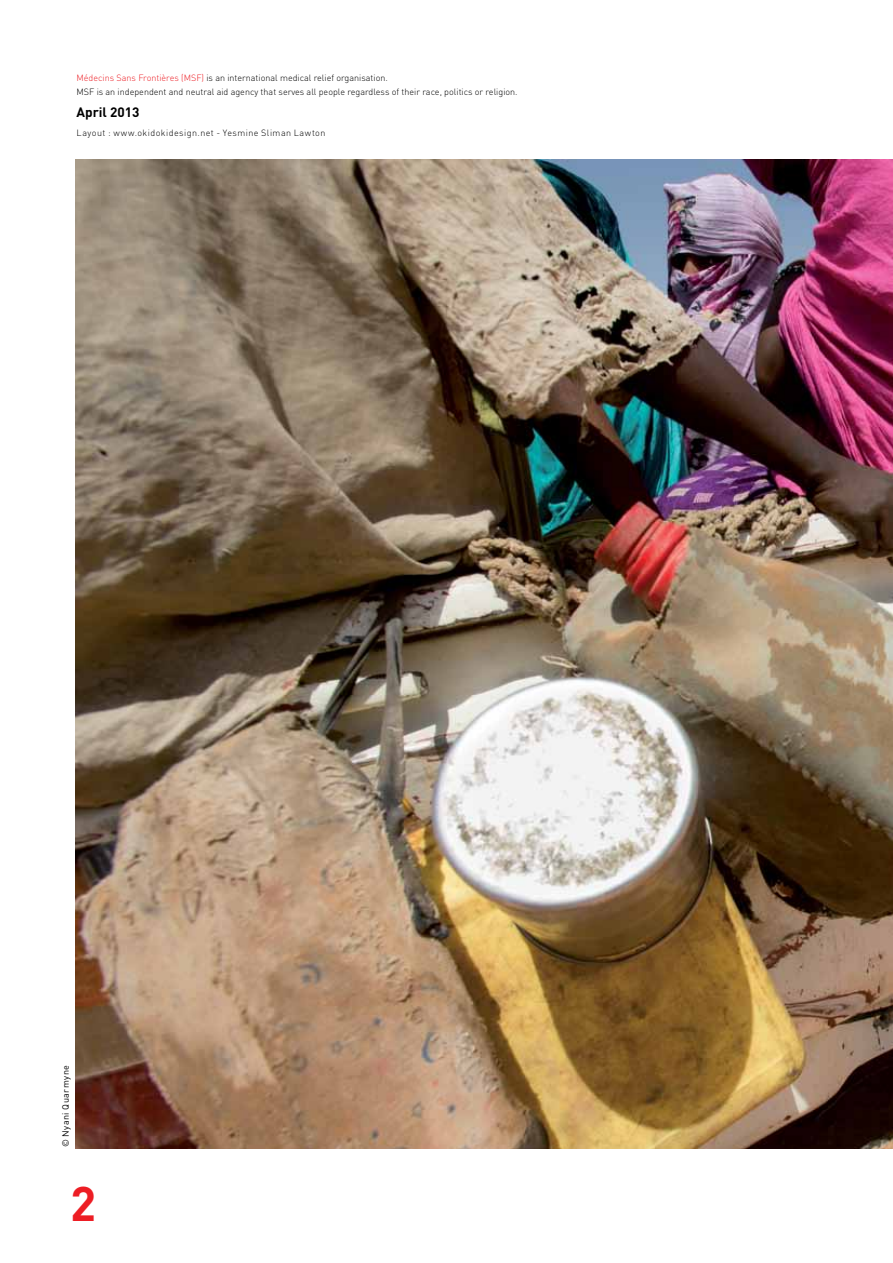
<style>
.page{position:relative;width:893px;height:1263px;background:#fff}
.page>*{position:absolute;margin:0;border:0;box-sizing:border-box;transform-origin:0 0}
.t1{font:700 48px "DIN Pro";color:#ed1d24}
.t2{font:700 13.5px "DIN Pro";color:#000}
.t3{font:300 9px/13.5px "DIN Pro";color:#000}
.t4{font:300 9px "DIN Pro";letter-spacing:.05em;color:#000}
.t5{font:9px "DIN Pro";letter-spacing:.055em;color:#000}
.s1{color:#ed1d24}
</style>
<div class="page">
<img style="left:76px;top:159px;width:817px;height:990px">
<p class="t3" style="left:77px;top:71px;width:443px"><span class="s1">Médecins Sans Frontières (MSF)</span> is an international medical relief organisation.<br>MSF is an independent and neutral aid agency that serves all people regardless of their race, politics or religion.</p>
<h2 class="t2" style="left:77px;top:101px;width:64px">April 2013</h2>
<p class="t4" style="left:77px;top:126px;width:250px">Layout : www.okidokidesign.net - Yesmine Sliman Lawton</p>
<p class="t5" style="left:58px;top:1147px;width:84px;rotate:-90deg">© Nyani Quarmyne</p>
<h1 class="t1" style="left:70px;top:1163px;width:28px">2</h1>
</div>
